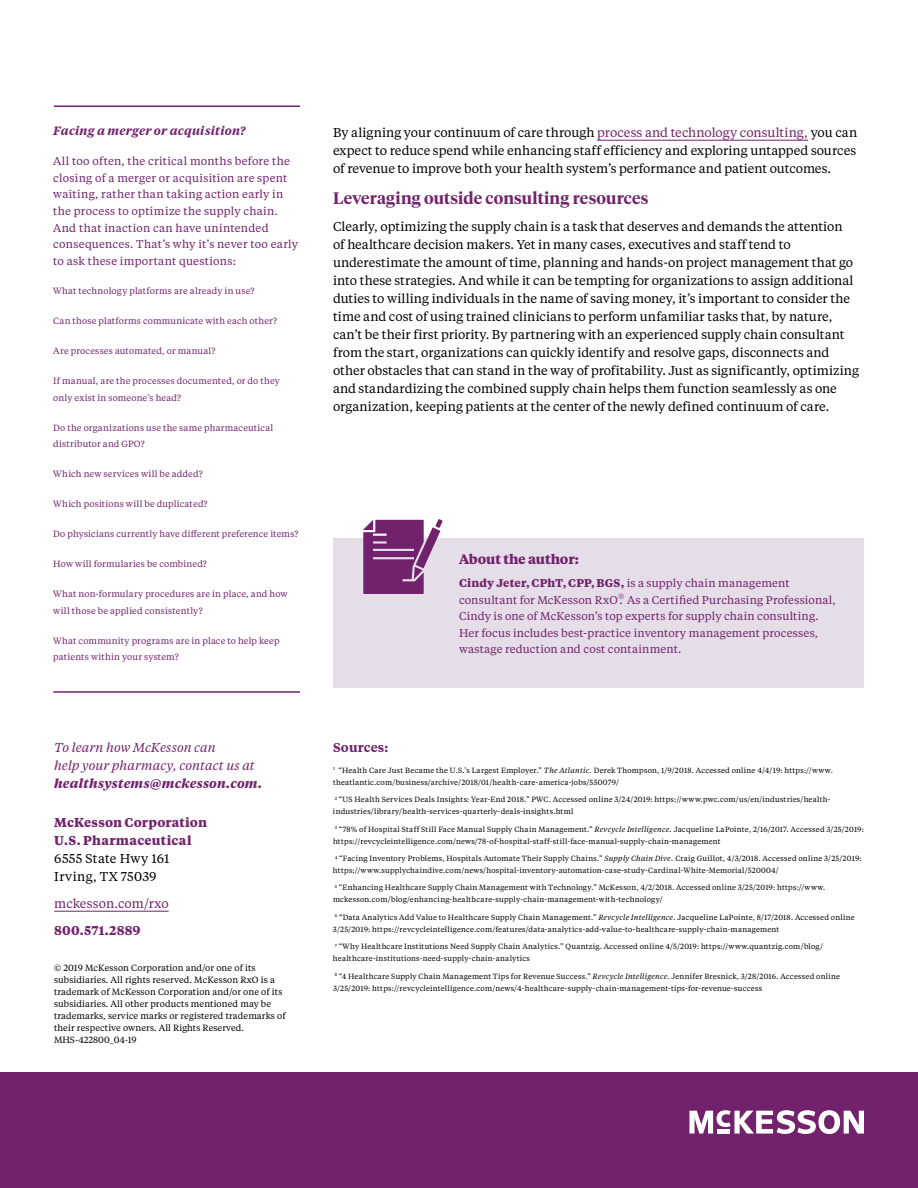
<style>
.page{position:relative;width:918px;height:1188px;background:#fff}
.page>*{position:absolute;margin:0;border:0;box-sizing:border-box;transform-origin:0 0}
.t1{font:600 16.5px "Tiempos Headline";letter-spacing:.01em;color:#72226d}
.t2{font:700 13.5px "Tiempos Text";letter-spacing:-.01em;color:#72226d}
.t3{font:12.75px/18px "Tiempos Text";color:#000;text-align:justify}
.t4{font:italic 12.75px/18px "Tiempos Text";letter-spacing:.005em;color:#72226d}
.t5{font:700 12.75px "Tiempos Text";letter-spacing:.015em;color:#72226d}
.t6{font:12.75px/18px "Tiempos Text";letter-spacing:.02em;color:#000}
.t7{font:italic 700 12.75px "Tiempos Text";letter-spacing:.01em;color:#72226d}
.t8{font:12.75px "Tiempos Text";color:#72226d}
.t9{font:600 12.75px "Tiempos Text";letter-spacing:.01em;color:#72226d}
.t10{font:italic 600 12px "Tiempos Text";letter-spacing:.01em;color:#72226d}
.t11{font:11.25px/16.5px "Tiempos Text";letter-spacing:.02em;color:#72226d}
.t12{font:9px/16.5px "Tiempos Text";letter-spacing:.02em;color:#72226d}
.t13{font:9px/12px "Tiempos Text";letter-spacing:.01em;color:#000}
.t14{font:7.5px/12px "Tiempos Text";letter-spacing:.03em;color:#000}
.s1{color:#72226d}
.s2{font-weight:700}
.s3{font-style:italic}
</style>
<div class="page">
<div style="left:333px;top:538px;width:531px;height:150px;background:#e5dde7"></div>
<hr style="left:54px;top:105px;width:246px;height:2px;background:#72226d">
<hr style="left:53px;top:691px;width:247px;height:2px;background:#72226d">
<hr style="left:54px;top:911px;width:115px;height:1px;background:#72226d">
<hr style="left:597px;top:140px;width:211px;height:1px;background:#72226d">
<svg style="left:363px;top:519px;width:80px;height:75px"></svg>
<div style="left:0;top:1072px;width:918px;height:116px;background:#72226d"></div>
<svg style="left:689px;top:1110px;width:175px;height:24px"></svg>
<h6 class="t10" style="left:53px;top:123px;width:194px">Facing a merger or acquisition?</h6>
<p class="t11" style="left:53px;top:153px;width:246px">All too often, the critical months before the closing of a merger or acquisition are spent waiting, rather than taking action early in the process to optimize the supply chain.<br>And that inaction can have unintended consequences. That’s why it’s never too early to ask these important questions:</p>
<p class="t12" style="left:53px;top:283px;width:203px">What technology platforms are already in use?</p>
<p class="t12" style="left:53px;top:313px;width:225px">Can those platforms communicate with each other?</p>
<p class="t12" style="left:53px;top:343px;width:164px">Are processes automated, or manual?</p>
<p class="t12" style="left:53px;top:373px;width:228px">If manual, are the processes documented, or do they</p>
<p class="t12" style="left:53px;top:389px;width:129px">only exist in someone’s head?</p>
<p class="t12" style="left:53px;top:419px;width:222px">Do the organizations use the same pharmaceutical distributor and GPO?</p>
<p class="t12" style="left:53px;top:466px;width:151px">Which new services will be added?</p>
<p class="t12" style="left:53px;top:496px;width:156px">Which positions will be duplicated?</p>
<p class="t12" style="left:53px;top:526px;width:247px">Do physicians currently have diferent preference items?</p>
<p class="t12" style="left:53px;top:556px;width:155px">How will formularies be combined?</p>
<p class="t12" style="left:53px;top:586px;width:236px">What non-formulary procedures are in place, and how</p>
<p class="t12" style="left:53px;top:602px;width:151px">will those be applied consistently?</p>
<p class="t12" style="left:53px;top:632px;width:228px">What community programs are in place to help keep patients within your system?</p>
<p class="t4" style="left:54px;top:738px;width:202px">To learn how McKesson can<br>help your pharmacy, contact us at</p>
<p class="t7" style="left:54px;top:775px;width:210px">healthsystems@mckesson.com.</p>
<p class="t5" style="left:54px;top:814px;width:154px">McKesson Corporation</p>
<h6 class="t5" style="left:54px;top:832px;width:139px">U.S. Pharmaceutical</h6>
<p class="t6" style="left:54px;top:849px;width:117px">6555 State Hwy 161<br>Irving, TX 75039</p>
<p class="t8" style="left:54px;top:895px;width:116px">mckesson.com/rxo</p>
<p class="t5" style="left:54px;top:922px;width:88px">800.571.2889</p>
<p class="t13" style="left:54px;top:962px;width:234px">© 2019 McKesson Corporation and/or one of its subsidiaries. All rights reserved. McKesson RxO is a trademark of McKesson Corporation and/or one of its subsidiaries. All other products mentioned may be trademarks, service marks or registered trademarks of their respective owners. All Rights Reserved.<br>MHS-422800_04-19</p>
<p class="t3" style="left:333px;top:123px;width:526px">By aligning your continuum of care through <span class="s1">process and technology consulting,</span> you can expect to reduce spend while enhancing staff efficiency and exploring untapped sources of revenue to improve both your health system’s performance and patient outcomes.</p>
<h4 class="t1" style="left:333px;top:187px;width:317px">Leveraging outside consulting resources</h4>
<p class="t3" style="left:333px;top:217px;width:528px;text-align:left">Clearly, optimizing the supply chain is a task that deserves and demands the attention<br>of healthcare decision makers. Yet in many cases, executives and staff tend to underestimate the amount of time, planning and hands-on project management that go into these strategies. And while it can be tempting for organizations to assign additional duties to willing individuals in the name of saving money, it’s important to consider the time and cost of using trained clinicians to perform unfamiliar tasks that, by nature, can’t be their first priority. By partnering with an experienced supply chain consultant from the start, organizations can quickly identify and resolve gaps, disconnects and other obstacles that can stand in the way of profitability. Just as significantly, optimizing and standardizing the combined supply chain helps them function seamlessly as one organization, keeping patients at the center of the newly defined continuum of care.</p>
<p class="t2" style="left:459px;top:549px;width:121px">About the author:</p>
<p class="t11" style="left:459px;top:574px;width:378px"><span class="s2">Cindy Jeter, CPhT, CPP, BGS,</span> is a supply chain management consultant for McKesson RxO<sup>®</sup>. As a Certifed Purchasing Professional, Cindy is one of McKesson’s top experts for supply chain consulting.<br>Her focus includes best-practice inventory management processes, wastage reduction and cost containment.</p>
<h6 class="t9" style="left:333px;top:739px;width:57px">Sources:</h6>
<p class="t14" style="left:333px;top:764px;width:501px"><sup>1</sup> “Health Care Just Became the U.S.’s Largest Employer.” <span class="s3">The Atlantic.</span> Derek Thompson, 1/9/2018. Accessed online 4/4/19: https://www. theatlantic.com/business/archive/2018/01/health-care-america-jobs/550079/</p>
<p class="t14" style="left:333px;top:793px;width:499px"><sup>2</sup> “US Health Services Deals Insights: Year-End 2018.” PWC. Accessed online 3/24/2019: https://www.pwc.com/us/en/industries/health&shy;industries/library/health-services-quarterly-deals-insights.html</p>
<p class="t14" style="left:333px;top:823px;width:532px"><sup>3</sup> “78% of Hospital Staff Still Face Manual Supply Chain Management.” <span class="s3">Revcycle Intelligence.</span> Jacqueline LaPointe, 2/16/2017. Accessed 3/25/2019: https://revcycleintelligence.com/news/78-of-hospital-staff-still-face-manual-supply-chain-management</p>
<p class="t14" style="left:333px;top:852px;width:530px"><sup>4</sup> “Facing Inventory Problems, Hospitals Automate Their Supply Chains.” <span class="s3">Supply Chain Dive.</span> Craig Guillot, 4/3/2018. Accessed online 3/25/2019: https://www.supplychaindive.com/news/hospital-inventory-automation-case-study-Cardinal-White-Memorial/520004/</p>
<p class="t14" style="left:333px;top:881px;width:494px"><sup>5</sup> “Enhancing Healthcare Supply Chain Management with Technology.” McKesson, 4/2/2018. Accessed online 3/25/2019: https://www. mckesson.com/blog/enhancing-healthcare-supply-chain-management-with-technology/</p>
<p class="t14" style="left:333px;top:911px;width:523px"><sup>6</sup> “Data Analytics Add Value to Healthcare Supply Chain Management.” <span class="s3">Revcycle Intelligence.</span> Jacqueline LaPointe, 8/17/2018. Accessed online<br>3/25/2019: https://revcycleintelligence.com/features/data-analytics-add-value-to-healthcare-supply-chain-management</p>
<p class="t14" style="left:333px;top:940px;width:492px"><sup>7</sup> “Why Healthcare Institutions Need Supply Chain Analytics.” Quantzig. Accessed online 4/5/2019: https://www.quantzig.com/blog/ healthcare-institutions-need-supply-chain-analytics</p>
<p class="t14" style="left:333px;top:970px;width:509px"><sup>8</sup> “4 Healthcare Supply Chain Management Tips for Revenue Success.” <span class="s3">Revcycle Intelligence</span>. Jennifer Bresnick, 3/28/2016. Accessed online<br>3/25/2019: https://revcycleintelligence.com/news/4-healthcare-supply-chain-management-tips-for-revenue-success</p>
</div>
